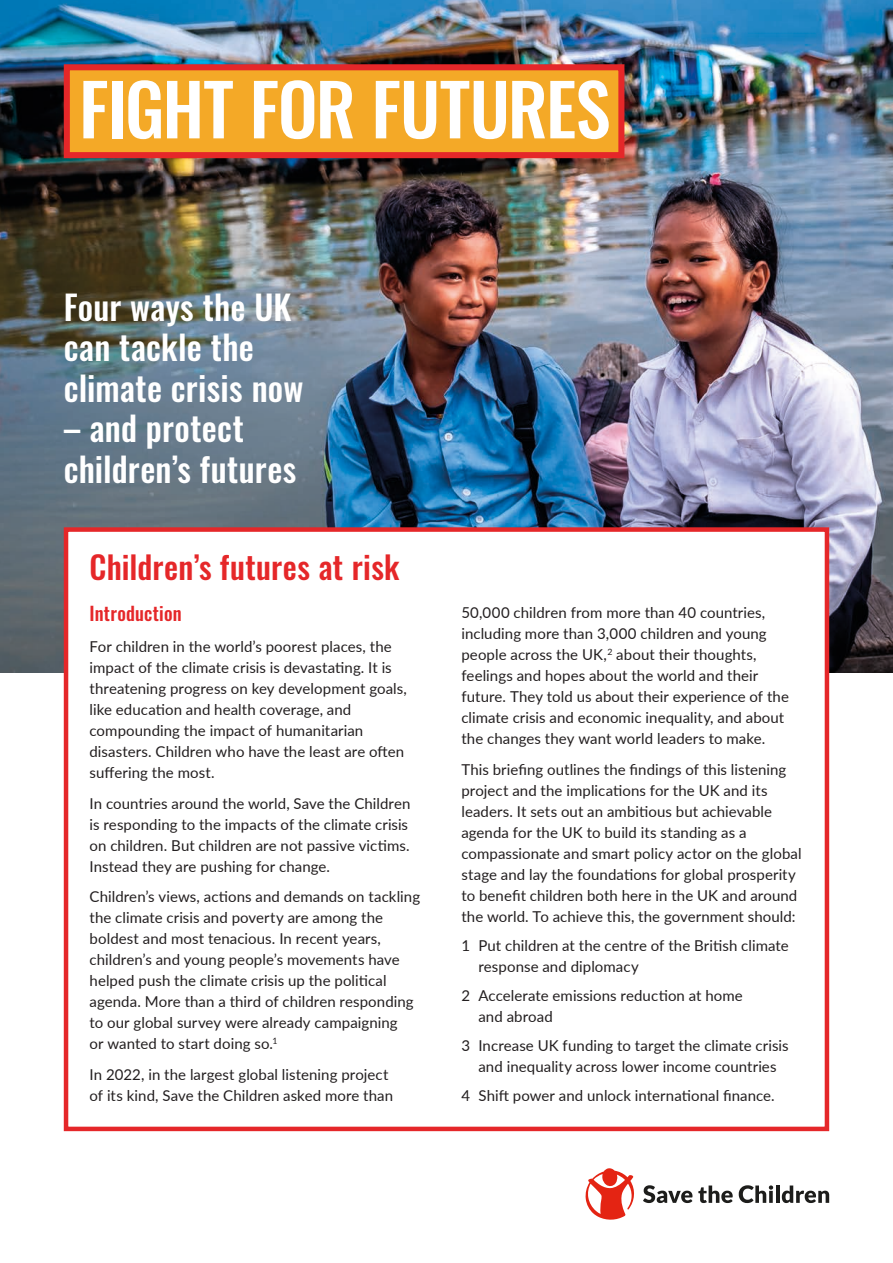
<style>
.page{position:relative;width:893px;height:1263px;background:#fff}
.page>*{position:absolute;margin:0;border:0;box-sizing:border-box;transform-origin:0 0}
.t1{font:500 70.95px "Oswald";letter-spacing:-.015em;color:#fff}
.t2{font:500 33.75px/40.5px "Oswald";letter-spacing:.005em;color:#fff}
.t3{font:500 31.5px "Oswald";letter-spacing:.01em;color:#e52729}
.t4{font:500 18.75px "Oswald";letter-spacing:.01em;color:#e52729}
.t5{font:15px/21px "Lato";letter-spacing:.005em;color:#231f20}
</style>
<div class="page">
<img style="left:0;top:0;width:893px;height:673px">
<svg style="left:643px;top:1185px;width:49px;height:18px"></svg>
<svg style="left:698px;top:1185px;width:35px;height:18px"></svg>
<svg style="left:739px;top:1185px;width:34px;height:18px"></svg>
<hr style="left:776px;top:1185px;width:4px;height:18px;background:#1d1d1b">
<svg style="left:782px;top:1185px;width:47px;height:18px"></svg>
<svg style="left:585px;top:1168px;width:49px;height:52px"></svg>
<div style="left:64px;top:64px;width:560px;height:94px;background:#f4a927;border:6px solid #e52729"></div>
<div style="left:66px;top:529px;width:761px;height:600px;background:#fff"></div>
<div style="left:64px;top:527px;width:765px;height:604px;border:4px solid #e52729"></div>
<h1 class="t1" style="left:79px;top:46px;width:533px">FIGHT FOR FUTURES</h1>
<h2 class="t2" style="left:64px;top:284px;width:241px">Four ways the UK can tackle the climate crisis now</h2>
<h2 class="t2" style="left:64px;top:405px;width:234px">– and protect children’s futures</h2>
<h3 class="t3" style="left:90px;top:539px;width:312px">Children’s futures at risk</h3>
<p class="t4" style="left:90px;top:597px;width:94px">Introduction</p>
<p class="t5" style="left:90px;top:635px;width:319px">For children in the world’s poorest places, the impact of the climate crisis is devastating. It is threatening progress on key development goals, like education and health coverage, and compounding the impact of humanitarian disasters. Children who have the least are often suffering the most.</p>
<p class="t5" style="left:90px;top:792px;width:322px">In countries around the world, Save the Children is responding to the impacts of the climate crisis on children. But children are not passive victims.<br>Instead they are pushing for change.</p>
<p class="t5" style="left:90px;top:886px;width:332px">Children’s views, actions and demands on tackling the climate crisis and poverty are among the boldest and most tenacious. In recent years, children’s and young people’s movements have helped push the climate crisis up the political agenda. More than a third of children responding to our global survey were already campaigning<br>or wanted to start doing so.<sup>1</sup></p>
<p class="t5" style="left:90px;top:1063px;width:305px">In 2022, in the largest global listening project of its kind, Save the Children asked more than</p>
<p class="t5" style="left:461px;top:601px;width:329px">50,000 children from more than 40 countries, including more than 3,000 children and young people across the UK,<sup>2</sup> about their thoughts, feelings and hopes about the world and their future. They told us about their experience of the climate crisis and economic inequality, and about the changes they want world leaders to make.</p>
<p class="t5" style="left:461px;top:758px;width:342px">This briefing outlines the findings of this listening project and the implications for the UK and its leaders. It sets out an ambitious but achievable agenda for the UK to build its standing as a compassionate and smart policy actor on the global stage and lay the foundations for global prosperity to benefit children both here in the UK and around the world. To achieve this, the government should:</p>
<p class="t5" style="left:478px;top:934px;width:312px;text-indent:-17px">1 Put children at the centre of the British climate response and diplomacy</p>
<p class="t5" style="left:478px;top:984px;width:266px;text-indent:-17px">2 Accelerate emissions reduction at home and abroad</p>
<p class="t5" style="left:461px;top:1034px;width:329px;text-align:center">3 Increase UK funding to target the climate crisis and inequality across lower income countries</p>
<p class="t5" style="left:461px;top:1084px;width:315px">4 Shift power and unlock international finance.</p>
</div>
